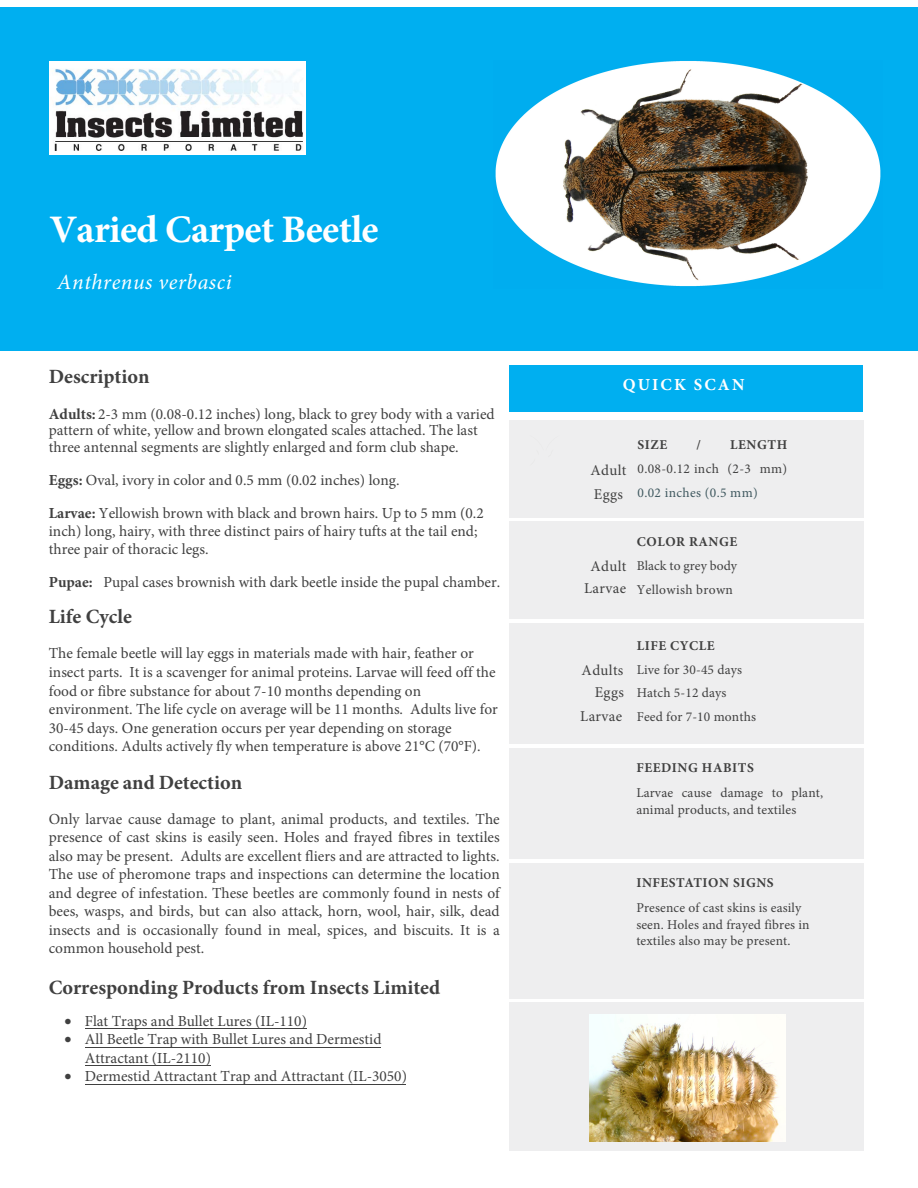
<style>
.page{position:relative;width:918px;height:1188px;background:#fff}
.page>*{position:absolute;margin:0;border:0;box-sizing:border-box;transform-origin:0 0}
.t1{font:700 39px "Minion Pro";letter-spacing:-.015em;color:#fff}
.t2{font:italic 21.75px "Minion Pro";letter-spacing:.025em;color:#fff}
.t3{font:700 20.25px "Minion Pro";color:#404040}
.t4{font:700 16.8px "Minion Pro";letter-spacing:.125em;color:#fff}
.t5{font:15.3px/18.5px "Minion Pro";color:#404040}
.t6{font:15px "Minion Pro";letter-spacing:.025em;color:#404040}
.t7{font:13.5px/23.7px "Minion Pro";letter-spacing:.01em;color:#404040}
.t8{font:700 13.5px "Minion Pro";color:#404040}
.s1{font-weight:700}
.s2{color:#3f585f}
</style>
<div class="page">
<div style="left:509px;top:365px;width:354px;height:46px;background:#00aff0"></div>
<div style="left:0;top:7px;width:918px;height:343px;background:#00aff0"></div>
<div style="left:509px;top:420px;width:354px;height:97px;background:#eeeeef"></div>
<div style="left:509px;top:623px;width:354px;height:121px;background:#eeeeef"></div>
<div style="left:509px;top:1003px;width:354px;height:148px;background:#eeeeef"></div>
<div style="left:509px;top:522px;width:354px;height:97px;background:#eeeeef"></div>
<div style="left:509px;top:748px;width:354px;height:111px;background:#eeeeef"></div>
<div style="left:509px;top:863px;width:354px;height:135px;background:#eeeeef"></div>
<img style="left:494px;top:60px;width:388px;height:229px">
<img style="left:49px;top:61px;width:256px;height:93px">
<img style="left:589px;top:1014px;width:196px;height:127px">
<hr style="left:85px;top:1028px;width:221px;height:1px;background:#404040">
<hr style="left:86px;top:1047px;width:295px;height:1px;background:#404040">
<hr style="left:85px;top:1065px;width:126px;height:1px;background:#404040">
<hr style="left:86px;top:1084px;width:320px;height:1px;background:#404040">
<p class="t1" style="left:49px;top:202px;width:331px">Varied Carpet Beetle</p>
<p class="t2" style="left:57px;top:267px;width:176px">Anthrenus verbasci</p>
<p class="t3" style="left:49px;top:362px;width:102px">Description</p>
<p class="t5" style="left:49px;top:405px;width:447px;line-height:16.8px"><span class="s1">Adults:</span> 2-3 mm (0.08-0.12 inches) long, black to grey body with a varied pattern of white, yellow and brown elongated scales attached. The last three antennal segments are slightly enlarged and form club shape.</p>
<p class="t5" style="left:49px;top:464px;width:436px;line-height:33.3px"><span class="s1">Eggs:</span> Oval, ivory in color and 0.5 mm (0.02 inches) long.<br><span class="s1">Larvae:</span> Yellowish brown with black and brown hairs. Up to 5 mm (0.2</p>
<p class="t5" style="left:49px;top:522px;width:430px;line-height:17.9px">inch) long, hairy, with three distinct pairs of hairy tufts at the tail end; three pair of thoracic legs.</p>
<p class="t5" style="left:49px;top:573px;width:453px"><span class="s1">Pupae:</span> Pupal cases brownish with dark beetle inside the pupal chamber.</p>
<p class="t3" style="left:49px;top:603px;width:85px">Life Cycle</p>
<p class="t5" style="left:49px;top:644px;width:451px">The female beetle will lay eggs in materials made with hair, feather or insect parts. It is a scavenger for animal proteins. Larvae will feed off the food or fibre substance for about 7-10 months depending on environment. The life cycle on average will be 11 months. Adults live for 30-45 days. One generation occurs per year depending on storage conditions. Adults actively fly when temperature is above 21°C (70°F).</p>
<p class="t3" style="left:49px;top:768px;width:195px">Damage and Detection</p>
<p class="t5" style="left:49px;top:810px;width:452px;text-align:justify">Only larvae cause damage to plant, animal products, and textiles. The presence of cast skins is easily seen. Holes and frayed fibres in textiles also may be present. Adults are excellent fliers and are attracted to lights.<br>The use of pheromone traps and inspections can determine the location and degree of infestation. These beetles are commonly found in nests of bees, wasps, and birds, but can also attack, horn, wool, hair, silk, dead insects and is occasionally found in meal, spices, and biscuits. It is a common household pest.</p>
<p class="t3" style="left:49px;top:973px;width:393px">Corresponding Products from Insects Limited</p>
<p class="t5" style="left:64px;top:1012px;width:244px">• Flat Traps and Bullet Lures (IL-110)</p>
<p class="t5" style="left:85px;top:1030px;width:298px;text-indent:-20px">• All Beetle Trap with Bullet Lures and Dermestid<br>Attractant (IL-2110)</p>
<p class="t5" style="left:64px;top:1067px;width:344px">• Dermestid Attractant Trap and Attractant (IL-3050)</p>
<p class="t4" style="left:623px;top:373px;width:123px">QUICK SCAN</p>
<p class="t6" style="left:591px;top:460px;width:37px">Adult</p>
<p class="t6" style="left:594px;top:484px;width:31px">Eggs</p>
<p class="t7" style="left:638px;top:433px;width:151px;text-align:justify;text-indent:93px"><span class="s1">LENGTH </span>0.08-0.12 inch (2-3 mm)<br><span class="s2">0.02 inches (0.5 mm)</span></p>
<p class="t8" style="left:638px;top:436px;width:31px">SIZE</p>
<p class="t8" style="left:697px;top:436px;width:6px">/</p>
<p class="t6" style="left:591px;top:556px;width:37px">Adult</p>
<p class="t6" style="left:584px;top:578px;width:43px">Larvae</p>
<p class="t7" style="left:637px;top:529px;width:102px;line-height:24.3px;text-align:justify"><span class="s1">COLOR RANGE </span>Black to grey body Yellowish brown</p>
<p class="t6" style="left:582px;top:660px;width:43px">Adults</p>
<p class="t6" style="left:595px;top:682px;width:31px">Eggs</p>
<p class="t6" style="left:580px;top:706px;width:43px">Larvae</p>
<p class="t7" style="left:637px;top:634px;width:121px"><span class="s1">LIFE CYCLE<br></span>Live for 30-45 days<br>Hatch 5-12 days<br>Feed for 7-10 months</p>
<p class="t7" style="left:636px;top:755px;width:188px;line-height:25.5px"><span class="s1">FEEDING HABITS<br></span>Larvae cause damage to plant,</p>
<p class="t7" style="left:636px;top:798px;width:161px">animal products, and textiles</p>
<p class="t7" style="left:636px;top:870px;width:166px;line-height:25.2px"><span class="s1">INFESTATION SIGNS<br></span>Presence of cast skins is easily</p>
<p class="t7" style="left:636px;top:916px;width:175px;line-height:16.5px">seen. Holes and frayed fibres in textiles also may be present.</p>
</div>
